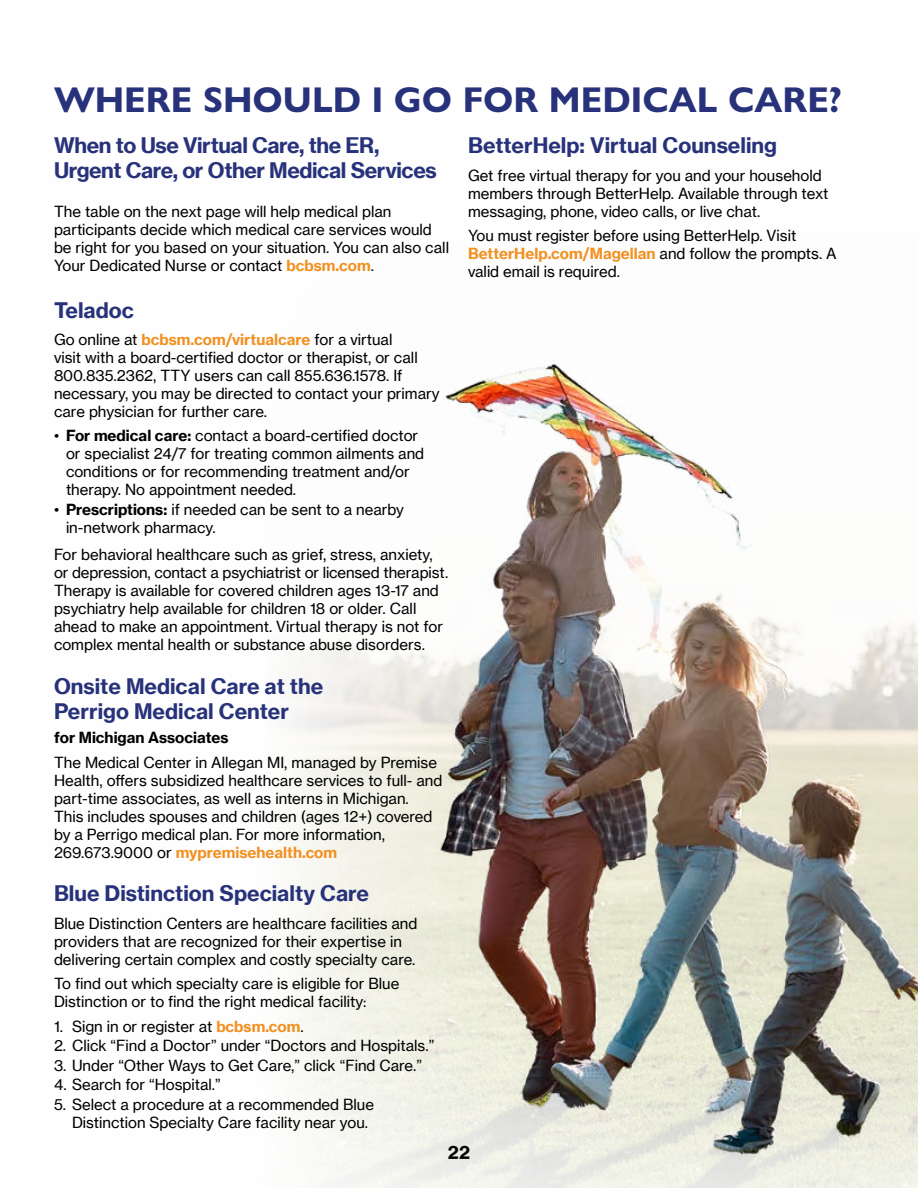
<style>
.page{position:relative;width:918px;height:1188px;background:#fff}
.page>*{position:absolute;margin:0;border:0;box-sizing:border-box;transform-origin:0 0}
.t1{font:700 36px "Gill Sans Nova";color:#27327b}
.t2{font:700 21px/25.2px "N Haas Grotesk TX Pro";color:#27327b}
.t3{font:700 21px/25.2px "N Haas Grotesk TX Pro";letter-spacing:-.02em;color:#27327b}
.t4{font:700 18px "N Haas Grotesk TX Pro";color:#000}
.t5{font:15px/18px "N Haas Grotesk TX Pro";color:#000}
.t6{font:700 15px "N Haas Grotesk TX Pro";color:#000}
.s1{font-weight:700;color:#f19122}
.s2{font-weight:700}
</style>
<div class="page">
<img style="left:290px;top:359px;width:628px;height:829px">
<h1 class="t1" style="left:54px;top:77px;width:790px">WHERE SHOULD I GO FOR MEDICAL CARE?</h1>
<h2 class="t3" style="left:54px;top:133px;width:384px">When to Use Virtual Care, the ER,<br>Urgent Care, or Other Medical Services</h2>
<p class="t5" style="left:54px;top:203px;width:397px">The table on the next page will help medical plan participants decide which medical care services would be right for you based on your situation. You can also call Your Dedicated Nurse or contact <span class="s1">bcbsm.com</span>.</p>
<h2 class="t2" style="left:54px;top:297px;width:81px">Teladoc</h2>
<p class="t5" style="left:54px;top:330px;width:387px">Go online at <span class="s1">bcbsm.com/virtualcare</span> for a virtual<br>visit with a board-certified doctor or therapist, or call 800.835.2362, TTY users can call 855.636.1578. If necessary, you may be directed to contact your primary care physician for further care.</p>
<p class="t5" style="left:66px;top:427px;width:360px;text-indent:-12px">• <span class="s2">For medical care:</span> contact a board-certified doctor or specialist 24/7 for treating common ailments and conditions or for recommending treatment and/or therapy. No appointment needed.</p>
<p class="t5" style="left:66px;top:500px;width:340px;text-indent:-12px">• <span class="s2">Prescriptions:</span> if needed can be sent to a nearby in-network pharmacy.</p>
<p class="t5" style="left:54px;top:546px;width:396px">For behavioral healthcare such as grief, stress, anxiety, or depression, contact a psychiatrist or licensed therapist.<br>Therapy is available for covered children ages 13-17 and psychiatry help available for children 18 or older. Call ahead to make an appointment. Virtual therapy is not for complex mental health or substance abuse disorders.</p>
<h2 class="t2" style="left:54px;top:673px;width:271px">Onsite Medical Care at the<br>Perrigo Medical Center</h2>
<p class="t6" style="left:54px;top:728px;width:176px">for Michigan Associates</p>
<p class="t5" style="left:54px;top:753px;width:390px">The Medical Center in Allegan MI, managed by Premise Health, offers subsidized healthcare services to full- and part-time associates, as well as interns in Michigan.<br>This includes spouses and children (ages 12+) covered by a Perrigo medical plan. For more information, 269.673.9000 or <span class="s1">mypremisehealth.com</span></p>
<h2 class="t2" style="left:54px;top:881px;width:317px">Blue Distinction Specialty Care</h2>
<p class="t5" style="left:54px;top:914px;width:365px">Blue Distinction Centers are healthcare facilities and providers that are recognized for their expertise in delivering certain complex and costly specialty care.</p>
<p class="t5" style="left:54px;top:975px;width:347px">To find out which specialty care is eligible for Blue<br>Distinction or to find the right medical facility:</p>
<p class="t5" style="left:54px;top:1017px;width:251px">1. Sign in or register at <span class="s1">bcbsm.com</span>.</p>
<p class="t5" style="left:54px;top:1037px;width:382px">2. Click “Find a Doctor” under “Doctors and Hospitals.”</p>
<p class="t5" style="left:54px;top:1056px;width:369px">3. Under “Other Ways to Get Care,” click “Find Care.”</p>
<p class="t5" style="left:54px;top:1076px;width:168px">4. Search for “Hospital.”</p>
<p class="t5" style="left:72px;top:1095px;width:304px;text-indent:-18px">5. Select a procedure at a recommended Blue<br>Distinction Specialty Care facility near you.</p>
<h2 class="t2" style="left:468px;top:133px;width:311px">BetterHelp: Virtual Counseling</h2>
<p class="t5" style="left:468px;top:166px;width:362px">Get free virtual therapy for you and your household members through BetterHelp. Available through text messaging, phone, video calls, or live chat.</p>
<p class="t5" style="left:468px;top:227px;width:370px">You must register before using BetterHelp. Visit<br><span class="s1">BetterHelp.com/Magellan</span> and follow the prompts. A valid email is required.</p>
<p class="t4" style="left:448px;top:1141px;width:24px">22</p>
</div>
